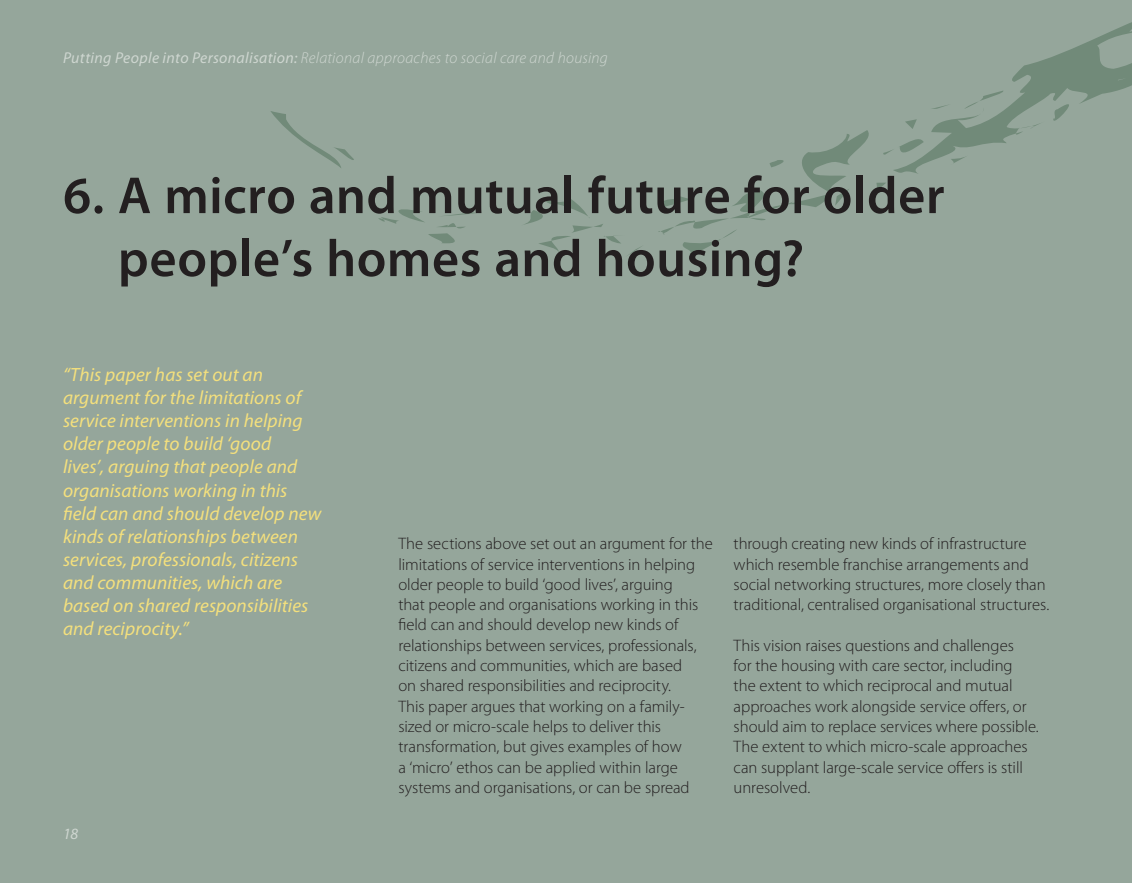
<style>
.page{position:relative;width:1132px;height:883px;background:#fff}
.page>*{position:absolute;margin:0;border:0;box-sizing:border-box;transform-origin:0 0}
.t1{font:600 52.5px/63px "Myriad Pro";letter-spacing:.01em;color:#231f20}
.t2{font:italic 19.25px/23.1px "Myriad Pro";letter-spacing:.005em;color:#f4e07d}
.RPBody{font:300 16.62px/20.3px "Myriad Pro";color:#231f20}
.t3{font:italic 300 15.75px "Myriad Pro";letter-spacing:.02em;color:#ced6d0}
.t4{font:italic 15.75px "Myriad Pro";color:#ced6d0}
.s1{font-weight:400}
</style>
<div class="page">
<div style="left:0;top:0;width:1131px;height:883px;background:#95a69b"></div>
<svg style="left:271px;top:111px;width:83px;height:57px"></svg>
<svg style="left:378px;top:209px;width:98px;height:35px"></svg>
<svg style="left:524px;top:193px;width:118px;height:62px"></svg>
<svg style="left:923px;top:23px;width:208px;height:141px"></svg>
<svg style="left:950px;top:156px;width:17px;height:8px"></svg>
<svg style="left:1050px;top:91px;width:36px;height:39px"></svg>
<svg style="left:658px;top:119px;width:265px;height:135px"></svg>
<svg style="left:963px;top:91px;width:41px;height:22px"></svg>
<svg style="left:930px;top:104px;width:20px;height:5px"></svg>
<p class="t3" style="left:63px;top:48px;width:546px"><span class="s1">Putting People into Personalisation:</span> Relational approaches to social care and housing</p>
<p class="t1" style="left:118px;top:163px;width:827px;text-indent:-55px">6. A micro and mutual future for older people’s homes and housing?</p>
<p class="t2" style="left:63px;top:363px;width:260px">“This paper has set out an argument for the limitations of service interventions in helping older people to build ‘good<br>lives’, arguing that people and organisations working in this field can and should develop new kinds of relationships between services, professionals, citizens and communities, which are based on shared responsibilities and reciprocity.”</p>
<p class="t4" style="left:63px;top:824px;width:17px">18</p>
<p class="RPBody" style="left:398px;top:534px;width:316px">The sections above set out an argument for the limitations of service interventions in helping older people to build ‘good lives’, arguing<br>that people and organisations working in this field can and should develop new kinds of relationships between services, professionals, citizens and communities, which are based<br>on shared responsibilities and reciprocity.<br>This paper argues that working on a family&shy;sized or micro-scale helps to deliver this transformation, but gives examples of how<br>a ‘micro’ ethos can be applied within large systems and organisations, or can be spread</p>
<p class="RPBody" style="left:733px;top:534px;width:317px">through creating new kinds of infrastructure which resemble franchise arrangements and social networking structures, more closely than traditional, centralised organisational structures.</p>
<p class="RPBody" style="left:733px;top:635px;width:306px">This vision raises questions and challenges<br>for the housing with care sector, including the extent to which reciprocal and mutual approaches work alongside service offers, or should aim to replace services where possible.<br>The extent to which micro-scale approaches can supplant large-scale service offers is still unresolved.</p>
</div>
